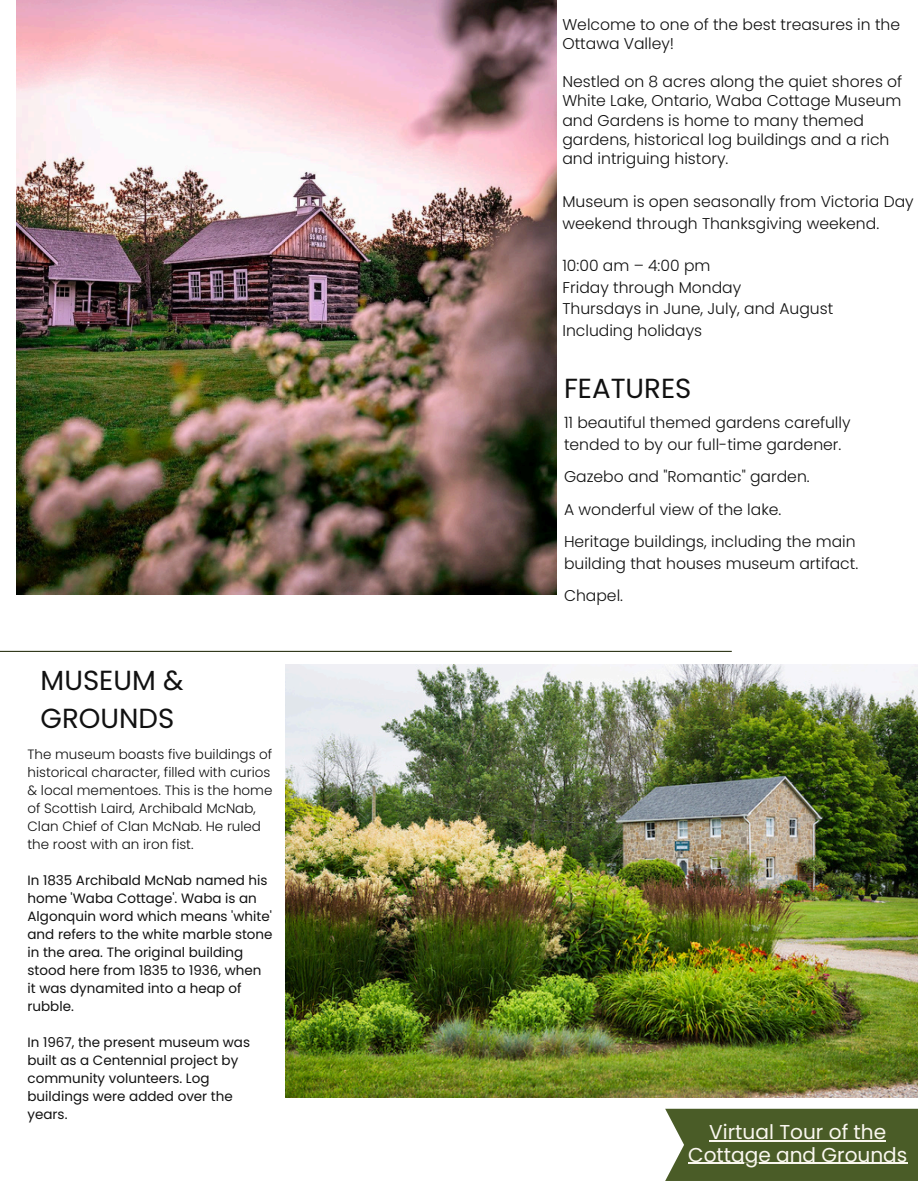
<style>
.page{position:relative;width:918px;height:1188px;background:#fff}
.page>*{position:absolute;margin:0;border:0;box-sizing:border-box;transform-origin:0 0}
.t1{font:27.6px/38.2px "Poppins";color:#111}
.t2{font:20.1px "Poppins";color:#faf7ef}
.t3{font:300 15.6px/19.2px "Poppins";color:#111}
.t4{font:13.5px/18px "Poppins";color:#111}
.t5{font:300 13.5px/18px "Poppins";color:#111}
</style>
<div class="page">
<img style="left:16px;top:0;width:540px;height:594px">
<img style="left:286px;top:665px;width:632px;height:433px">
<hr style="left:0;top:651px;width:732px;height:1px;background:#2e3517">
<div style="left:665px;top:1109px;width:253px;height:72px;background:#4a5c27"></div>
<hr style="left:709px;top:1140px;width:177px;height:1px;background:#faf7ef">
<hr style="left:688px;top:1163px;width:219px;height:1px;background:#faf7ef">
<h3 class="t1" style="left:41px;top:661px;width:144px">MUSEUM &amp;<br>GROUNDS</h3>
<h3 class="t5" style="left:28px;top:745px;width:246px">The museum boasts five buildings of historical character, filled with curios &amp; local mementoes. This is the home of Scottish Laird, Archibald McNab, Clan Chief of Clan McNab. He ruled the roost with an iron fist.</h3>
<h3 class="t4" style="left:28px;top:871px;width:247px">In 1835 Archibald McNab named his home 'Waba Cottage'. Waba is an<br>Algonquin word which means 'white' and refers to the white marble stone in the area. The original building stood here from 1835 to 1936, when it was dynamited into a heap of rubble.</h3>
<p class="t4" style="left:28px;top:1033px;width:224px">In 1967, the present museum was built as a Centennial project by community volunteers. Log buildings were added over the years.</p>
<p class="t3" style="left:562px;top:15px;width:339px">Welcome to one of the best treasures in the<br>Ottawa Valley!</p>
<h3 class="t3" style="left:562px;top:72px;width:341px">Nestled on 8 acres along the quiet shores of White Lake, Ontario, Waba Cottage Museum and Gardens is home to many themed gardens, historical log buildings and a rich and intriguing history.</h3>
<p class="t3" style="left:562px;top:191px;width:353px;line-height:21.3px">Museum is open seasonally from Victoria Day weekend through Thanksgiving weekend.</p>
<p class="t3" style="left:562px;top:255px;width:272px;line-height:21.3px">10:00 am – 4:00 pm<br>Friday through Monday<br>Thursdays in June, July, and August<br>Including holidays</p>
<h3 class="t1" style="left:564px;top:369px;width:129px">FEATURES</h3>
<h3 class="t3" style="left:564px;top:412px;width:288px;line-height:21.6px">11 beautiful themed gardens carefully tended to by our full-time gardener.</h3>
<h3 class="t3" style="left:564px;top:467px;width:247px">Gazebo and "Romantic" garden.</h3>
<h3 class="t3" style="left:564px;top:500px;width:219px">A wonderful view of the lake.</h3>
<h1 class="t3" style="left:564px;top:531px;width:296px;line-height:21.6px">Heritage buildings, including the main building that houses museum artifact.</h1>
<h3 class="t3" style="left:564px;top:586px;width:61px">Chapel.</h3>
<h1 class="t2" style="left:709px;top:1118px;width:178px">Virtual Tour of the</h1>
<p class="t2" style="left:688px;top:1141px;width:221px">Cottage and Grounds</p>
</div>
